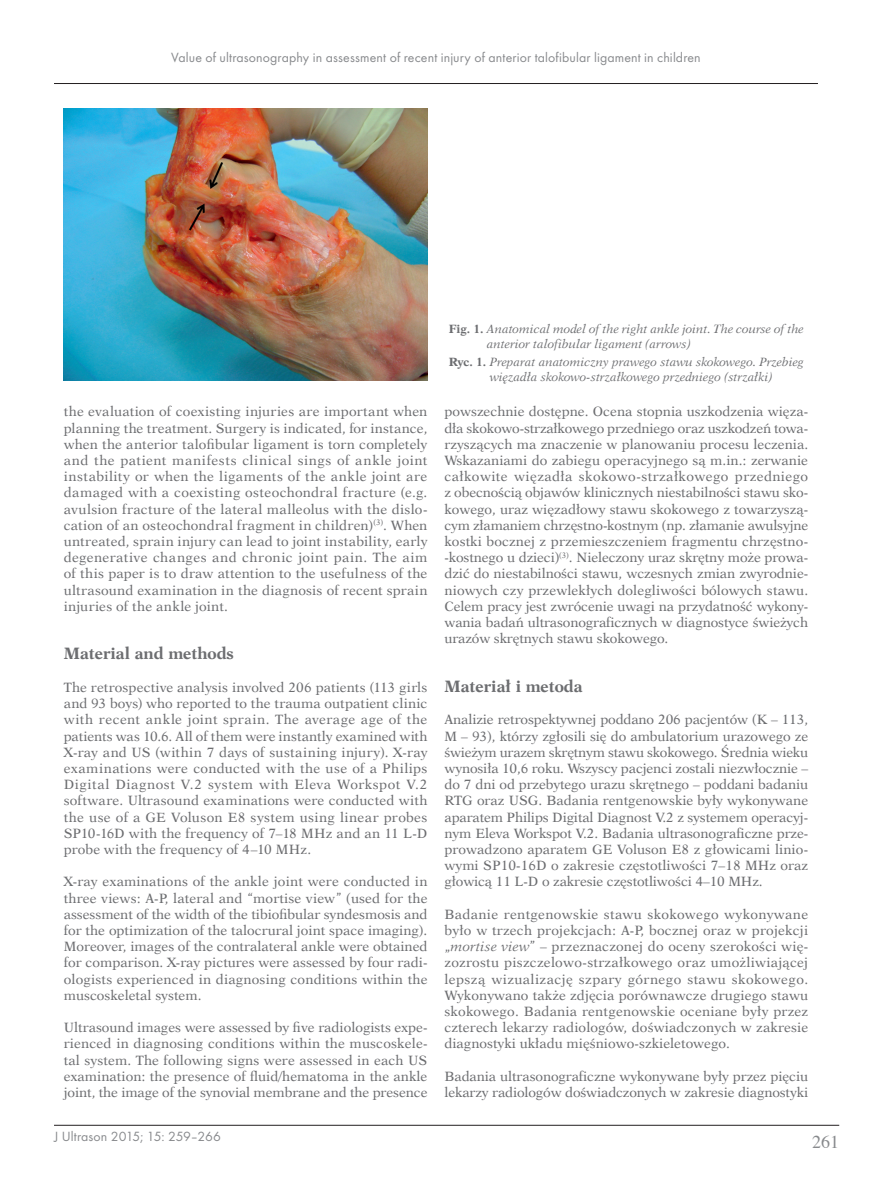
<style>
.page{position:relative;width:872px;height:1191px;background:#fff}
.page>*{position:absolute;margin:0;border:0;box-sizing:border-box;transform-origin:0 0}
.t1{font:18px "Times";color:#888a8d}
.t2{font:700 16.5px "Dutch 823 EU";color:#6c6d70}
.t3{font:13.8px "Futura TCE";letter-spacing:.01em;color:#888a8d}
.t4{font:13.5px/16.2px "Dutch 823 EU";letter-spacing:-.005em;color:#6c6d70;text-align:justify}
.t5{font:italic 12px/14.4px "Dutch 823 EU";color:#6c6d70}
.s1{font-weight:700;font-style:normal}
.s2{font-style:italic}
</style>
<div class="page">
<hr style="left:54px;top:1125px;width:785px;height:1px;background:#231f20">
<hr style="left:54px;top:83px;width:764px;height:1px;background:#231f20">
<img style="left:64px;top:108px;width:363px;height:273px">
<p class="t3" style="left:171px;top:51px;width:531px">Value of ultrasonography in assessment of recent injury of anterior talofibular ligament in children</p>
<p class="t4" style="left:64px;top:403px;width:365px">the evaluation of coexisting injuries are important when planning the treatment. Surgery is indicated, for instance, when the anterior talofibular ligament is torn completely and the patient manifests clinical sings of ankle joint instability or when the ligaments of the ankle joint are damaged with a coexisting osteochondral fracture (e.g. avulsion fracture of the lateral malleolus with the dislo&shy;cation of an osteochondral fragment in children)<sup>(3)</sup>. When untreated, sprain injury can lead to joint instability, early degenerative changes and chronic joint pain. The aim of this paper is to draw attention to the usefulness of the ultrasound examination in the diagnosis of recent sprain injuries of the ankle joint.</p>
<p class="t2" style="left:64px;top:643px;width:171px">Material and methods</p>
<p class="t4" style="left:64px;top:679px;width:365px">The retrospective analysis involved 206 patients (113 girls and 93 boys) who reported to the trauma outpatient clinic with recent ankle joint sprain. The average age of the patients was 10.6. All of them were instantly examined with X-ray and US (within 7 days of sustaining injury). X-ray examinations were conducted with the use of a Philips Digital Diagnost V.2 system with Eleva Workspot V.2 software. Ultrasound examinations were conducted with the use of a GE Voluson E8 system using linear probes SP10-16D with the frequency of 7–18 MHz and an 11 L-D probe with the frequency of 4–10 MHz.</p>
<p class="t4" style="left:64px;top:873px;width:365px">X-ray examinations of the ankle joint were conducted in three views: A-P, lateral and “mortise view” (used for the assessment of the width of the tibiofibular syndesmosis and for the optimization of the talocrural joint space imaging).<br>Moreover, images of the contralateral ankle were obtained for comparison. X-ray pictures were assessed by four radi&shy;ologists experienced in diagnosing conditions within the muscoskeletal system.</p>
<p class="t4" style="left:64px;top:1019px;width:365px">Ultrasound images were assessed by five radiologists expe&shy;rienced in diagnosing conditions within the muscoskele&shy;tal system. The following signs were assessed in each US examination: the presence of fluid/hematoma in the ankle joint, the image of the synovial membrane and the presence</p>
<p class="t3" style="left:54px;top:1130px;width:168px">J Ultrason 2015; 15: 259–266</p>
<p class="t5" style="left:487px;top:322px;width:318px;text-indent:-38px"><span class="s1">Fig. 1.</span> Anatomical model of the right ankle joint. The course of the anterior talofibular ligament (arrows)</p>
<p class="t5" style="left:490px;top:355px;width:315px;text-indent:-41px"><span class="s1">Ryc. 1.</span> Preparat anatomiczny prawego stawu skokowego. Przebieg więzadła skokowo-strzałkowego przedniego (strzałki)</p>
<p class="t4" style="left:444px;top:403px;width:365px">powszechnie dostępne. Ocena stopnia uszkodzenia więza&shy;dła skokowo-strzałkowego przedniego oraz uszkodzeń towa&shy;rzyszących ma znaczenie w planowaniu procesu leczenia.<br>Wskazaniami do zabiegu operacyjnego są m.in.: zerwanie całkowite więzadła skokowo-strzałkowego przedniego z obecnością objawów klinicznych niestabilności stawu sko&shy;kowego, uraz więzadłowy stawu skokowego z towarzyszą&shy;cym złamaniem chrzęstno-kostnym (np. złamanie awulsyjne kostki bocznej z przemieszczeniem fragmentu chrzęstno--kostnego u dzieci)<sup>(3)</sup>. Nieleczony uraz skrętny może prowa&shy;dzić do niestabilności stawu, wczesnych zmian zwyrodnie&shy;niowych czy przewlekłych dolegliwości bólowych stawu.<br>Celem pracy jest zwrócenie uwagi na przydatność wykony&shy;wania badań ultrasonograficznych w diagnostyce świeżych urazów skrętnych stawu skokowego.</p>
<p class="t2" style="left:444px;top:676px;width:140px">Materiał i metoda</p>
<p class="t4" style="left:444px;top:711px;width:365px">Analizie retrospektywnej poddano 206 pacjentów (K – 113, M – 93), którzy zgłosili się do ambulatorium urazowego ze świeżym urazem skrętnym stawu skokowego. Średnia wieku wynosiła 10,6 roku. Wszyscy pacjenci zostali niezwłocznie – do 7 dni od przebytego urazu skrętnego – poddani badaniu RTG oraz USG. Badania rentgenowskie były wykonywane aparatem Philips Digital Diagnost V.2 z systemem operacyj&shy;nym Eleva Workspot V.2. Badania ultrasonograficzne prze&shy;prowadzono aparatem GE Voluson E8 z głowicami linio&shy;wymi SP10-16D o zakresie częstotliwości 7–18 MHz oraz głowicą 11 L-D o zakresie częstotliwości 4–10 MHz.</p>
<p class="t4" style="left:444px;top:905px;width:365px">Badanie rentgenowskie stawu skokowego wykonywane było w trzech projekcjach: A-P, bocznej oraz w projekcji „<span class="s2">mortise view</span>” – przeznaczonej do oceny szerokości wię&shy;zozrostu piszczelowo-strzałkowego oraz umożliwiającej lepszą wizualizację szpary górnego stawu skokowego.<br>Wykonywano także zdjęcia porównawcze drugiego stawu skokowego. Badania rentgenowskie oceniane były przez czterech lekarzy radiologów, doświadczonych w zakresie diagnostyki układu mięśniowo-szkieletowego.</p>
<p class="t4" style="left:444px;top:1067px;width:365px">Badania ultrasonograficzne wykonywane były przez pięciu lekarzy radiologów doświadczonych w zakresie diagnostyki</p>
<h1 class="t1" style="left:812px;top:1134px;width:28px">261</h1>
</div>
